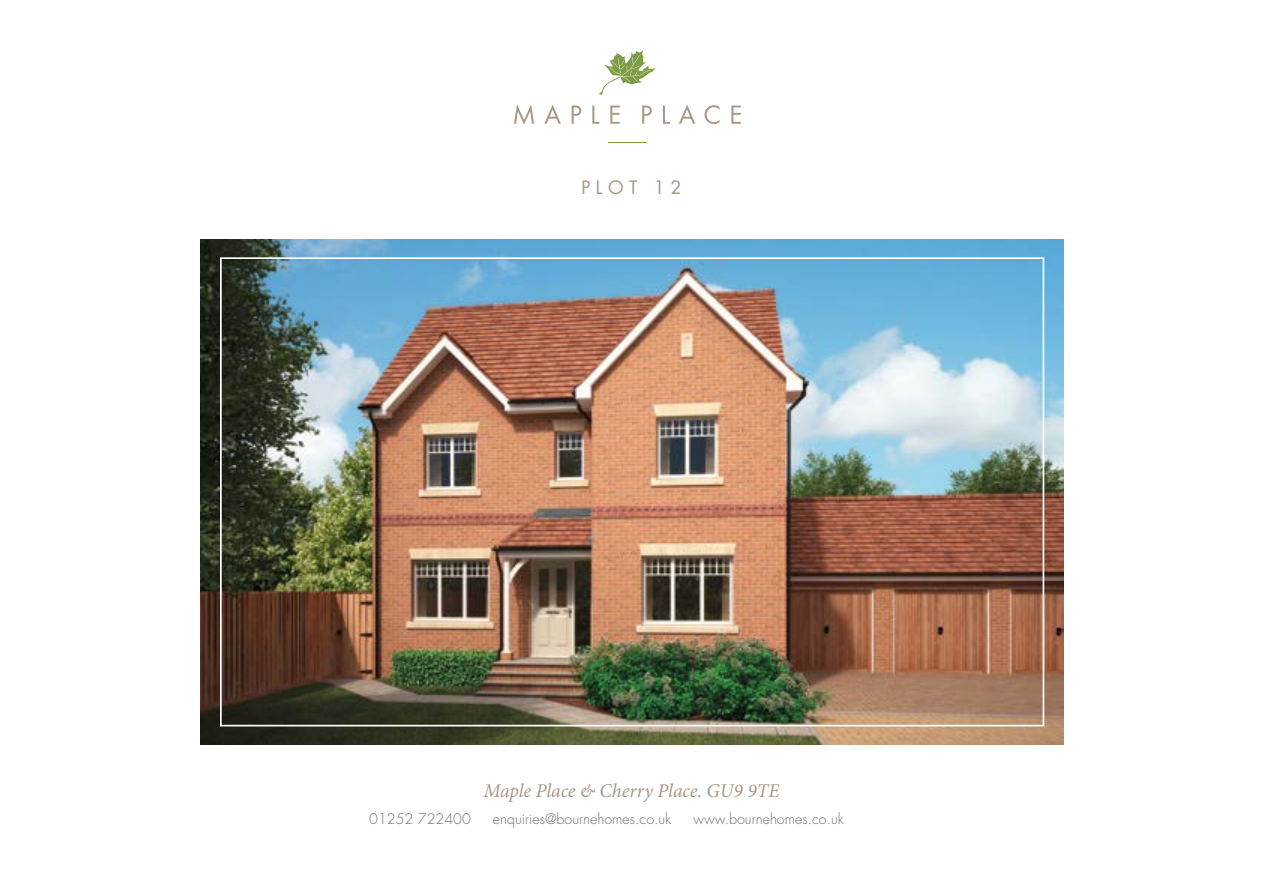
<style>
.page{position:relative;width:1263px;height:893px;background:#fff}
.page>*{position:absolute;margin:0;border:0;box-sizing:border-box;transform-origin:0 0}
.t1{font:italic 19.5px "Minion Pro";letter-spacing:-.005em;color:#aa9783}
.t2{font:18px "Futura";letter-spacing:.3em;color:#aa9783}
.t3{font:300 14.25px "Futura";color:#706f6f}
</style>
<div class="page">
<img style="left:200px;top:240px;width:864px;height:504px">
<svg style="left:514px;top:105px;width:20px;height:19px"></svg>
<svg style="left:544px;top:105px;width:17px;height:19px"></svg>
<svg style="left:572px;top:106px;width:9px;height:18px"></svg>
<svg style="left:592px;top:106px;width:7px;height:18px"></svg>
<svg style="left:610px;top:106px;width:10px;height:18px"></svg>
<svg style="left:642px;top:106px;width:10px;height:18px"></svg>
<svg style="left:663px;top:106px;width:7px;height:18px"></svg>
<svg style="left:679px;top:105px;width:16px;height:19px"></svg>
<svg style="left:704px;top:105px;width:15px;height:19px"></svg>
<svg style="left:731px;top:106px;width:10px;height:18px"></svg>
<svg style="left:599px;top:50px;width:57px;height:45px"></svg>
<hr style="left:608px;top:142px;width:39px;height:1px;background:#7d9c44">
<p class="t2" style="left:581px;top:175px;width:101px">PLOT 12</p>
<h1 class="t1" style="left:484px;top:777px;width:297px">Maple Place &amp; Cherry Place. GU9 9TE</h1>
<p class="t3" style="left:369px;top:810px;width:103px">01252 722400</p>
<p class="t3" style="left:493px;top:810px;width:180px">enquiries@bournehomes.co.uk</p>
<p class="t3" style="left:693px;top:810px;width:152px">www.bournehomes.co.uk</p>
</div>
